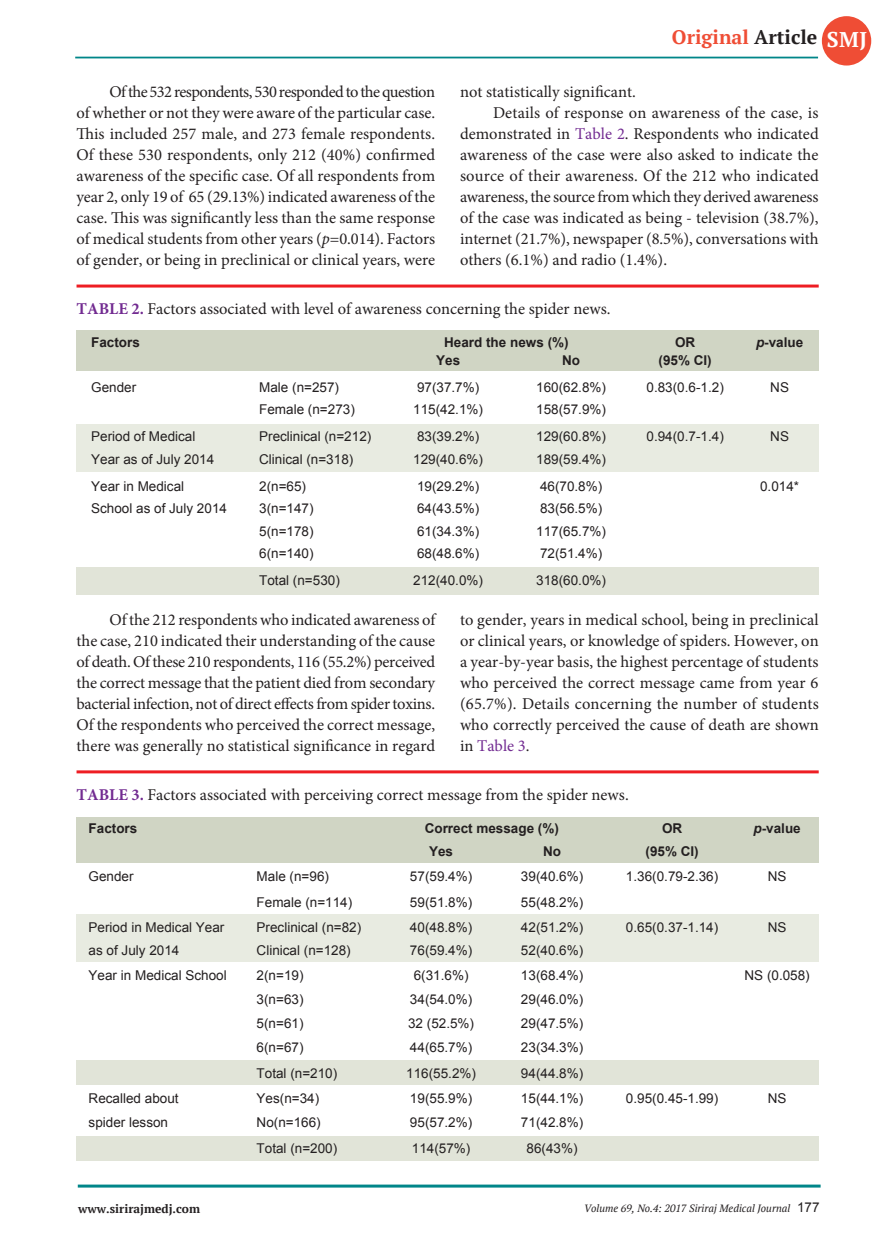
<style>
.page{position:relative;width:891px;height:1242px;background:#fff}
.page>*{position:absolute;margin:0;border:0;box-sizing:border-box;transform-origin:0 0}
.t1{font:700 19.5px "PT Serif";color:#ef4d35}
.t2{font:16.5px/21px "Minion Pro";color:#231f20;text-align:justify}
.t3{font:13.5px "Arial";color:#231f20}
.t4{font:700 13.5px "Arial";color:#231f20}
.t5{font:700 12px "PT Serif";color:#231f20}
.t6{font:italic 10.5px "PT Serif";color:#231f20}
.s1{color:#231f20}
.s2{font-size:21.3px;color:#fff}
.s3{font-style:italic}
.s4{color:#722b91}
.s5{font-weight:700;color:#722b91}
.s6{font-family:"Arial";font-style:normal;font-size:13.5px}
</style>
<div class="page">
<hr style="left:75px;top:57px;width:743px;height:1px;background:#008689">
<hr style="left:78px;top:1185px;width:743px;height:3px;background:#008689">
<div style="left:822px;top:16px;width:49px;height:50px;background:#ef4d35;border-radius:50%"></div>
<div style="left:77px;top:331px;width:742px;height:40px;background:#d0d5c4"></div>
<div style="left:77px;top:817px;width:742px;height:46px;background:#d0d5c4"></div>
<div style="left:77px;top:425px;width:742px;height:47px;background:#e8ebe1"></div>
<div style="left:77px;top:914px;width:742px;height:47px;background:#e8ebe1"></div>
<div style="left:77px;top:1061px;width:742px;height:24px;background:#e1e4d8"></div>
<div style="left:77px;top:1136px;width:742px;height:25px;background:#e1e4d8"></div>
<div style="left:77px;top:567px;width:742px;height:28px;background:#e1e4d8"></div>
<hr style="left:77px;top:285px;width:742px;height:3px;background:#ee1d23">
<hr style="left:77px;top:770px;width:742px;height:3px;background:#ee1d23">
<p class="t1" style="left:672px;top:24px;width:197px">Original <span class="s1">Article</span> <span class="s2">SMJ</span></p>
<p class="t2" style="left:77px;top:81px;width:360px;text-indent:33px">Of the 532 respondents, 530 responded to the question of whether or not they were aware of the particular case.<br>This included 257 male, and 273 female respondents.<br>Of these 530 respondents, only 212 (40%) confirmed awareness of the specific case. Of all respondents from year 2, only 19 of 65 (29.13%) indicated awareness of the case. This was significantly less than the same response of medical students from other years (<span class="s3">p</span>=0.014). Factors of gender, or being in preclinical or clinical years, were</p>
<p class="t2" style="left:460px;top:81px;width:177px">not statistically significant.</p>
<p class="t2" style="left:460px;top:102px;width:360px;text-indent:33px">Details of response on awareness of the case, is demonstrated in <span class="s4">Table 2</span>. Respondents who indicated awareness of the case were also asked to indicate the source of their awareness. Of the 212 who indicated awareness, the source from which they derived awareness of the case was indicated as being - television (38.7%), internet (21.7%), newspaper (8.5%), conversations with others (6.1%) and radio (1.4%).</p>
<p class="t2" style="left:77px;top:298px;width:536px"><span class="s5">TABLE 2.</span> Factors associated with level of awareness concerning the spider news.</p>
<p class="t4" style="left:91px;top:333px;width:50px">Factors</p>
<p class="t4" style="left:444px;top:333px;width:126px">Heard the news (%)</p>
<p class="t4" style="left:675px;top:333px;width:22px">OR</p>
<p class="t4" style="left:756px;top:333px;width:49px"><span class="s3">p</span>-value</p>
<p class="t4" style="left:436px;top:351px;width:26px">Yes</p>
<p class="t4" style="left:562px;top:351px;width:19px">No</p>
<p class="t4" style="left:659px;top:351px;width:55px">(95% CI)</p>
<p class="t3" style="left:91px;top:378px;width:47px">Gender</p>
<p class="t3" style="left:259px;top:378px;width:81px">Male (n=257)</p>
<p class="t3" style="left:417px;top:378px;width:64px">97(37.7%)</p>
<p class="t3" style="left:536px;top:378px;width:71px">160(62.8%)</p>
<p class="t3" style="left:647px;top:378px;width:79px">0.83(0.6-1.2)</p>
<p class="t3" style="left:770px;top:378px;width:20px">NS</p>
<p class="t3" style="left:259px;top:401px;width:97px">Female (n=273)</p>
<p class="t3" style="left:413px;top:401px;width:71px">115(42.1%)</p>
<p class="t3" style="left:536px;top:401px;width:71px">158(57.9%)</p>
<p class="t3" style="left:91px;top:428px;width:106px">Period of Medical</p>
<p class="t3" style="left:259px;top:428px;width:114px">Preclinical (n=212)</p>
<p class="t3" style="left:417px;top:428px;width:64px">83(39.2%)</p>
<p class="t3" style="left:536px;top:428px;width:71px">129(60.8%)</p>
<p class="t3" style="left:647px;top:428px;width:79px">0.94(0.7-1.4)</p>
<p class="t3" style="left:770px;top:428px;width:20px">NS</p>
<p class="t3" style="left:91px;top:450px;width:125px">Year as of July 2014</p>
<p class="t3" style="left:259px;top:450px;width:96px">Clinical (n=318)</p>
<p class="t3" style="left:413px;top:450px;width:71px">129(40.6%)</p>
<p class="t3" style="left:536px;top:450px;width:71px">189(59.4%)</p>
<p class="t3" style="left:91px;top:477px;width:95px">Year in Medical</p>
<p class="t3" style="left:259px;top:477px;width:48px">2(n=65)</p>
<p class="t3" style="left:417px;top:477px;width:64px">19(29.2%)</p>
<p class="t3" style="left:540px;top:477px;width:64px">46(70.8%)</p>
<p class="t3" style="left:760px;top:477px;width:41px">0.014*</p>
<p class="t3" style="left:91px;top:500px;width:137px">School as of July 2014</p>
<p class="t3" style="left:259px;top:500px;width:56px">3(n=147)</p>
<p class="t3" style="left:417px;top:500px;width:64px">64(43.5%)</p>
<p class="t3" style="left:540px;top:500px;width:64px">83(56.5%)</p>
<p class="t3" style="left:259px;top:522px;width:56px">5(n=178)</p>
<p class="t3" style="left:417px;top:522px;width:64px">61(34.3%)</p>
<p class="t3" style="left:536px;top:522px;width:71px">117(65.7%)</p>
<p class="t3" style="left:259px;top:545px;width:56px">6(n=140)</p>
<p class="t3" style="left:417px;top:545px;width:64px">68(48.6%)</p>
<p class="t3" style="left:540px;top:545px;width:64px">72(51.4%)</p>
<p class="t3" style="left:259px;top:572px;width:82px">Total (n=530)</p>
<p class="t3" style="left:413px;top:572px;width:71px">212(40.0%)</p>
<p class="t3" style="left:536px;top:572px;width:71px">318(60.0%)</p>
<p class="t2" style="left:77px;top:610px;width:360px;text-indent:33px">Of the 212 respondents who indicated awareness of the case, 210 indicated their understanding of the cause of death. Of these 210 respondents, 116 (55.2%) perceived the correct message that the patient died from secondary bacterial infection, not of direct effects from spider toxins.<br>Of the respondents who perceived the correct message, there was generally no statistical significance in regard</p>
<p class="t2" style="left:460px;top:610px;width:360px">to gender, years in medical school, being in preclinical or clinical years, or knowledge of spiders. However, on a year-by-year basis, the highest percentage of students who perceived the correct message came from year 6 (65.7%). Details concerning the number of students who correctly perceived the cause of death are shown in <span class="s4">Table 3</span>.</p>
<p class="t2" style="left:77px;top:784px;width:554px"><span class="s5">TABLE 3.</span> Factors associated with perceiving correct message from the spider news.</p>
<p class="t4" style="left:89px;top:819px;width:50px">Factors</p>
<p class="t4" style="left:425px;top:819px;width:136px">Correct message (%)</p>
<p class="t4" style="left:662px;top:819px;width:22px">OR</p>
<p class="t4" style="left:754px;top:819px;width:49px"><span class="s3">p</span>-value</p>
<p class="t4" style="left:429px;top:842px;width:26px">Yes</p>
<p class="t4" style="left:543px;top:842px;width:19px">No</p>
<p class="t4" style="left:646px;top:842px;width:55px">(95% CI)</p>
<p class="t3" style="left:89px;top:867px;width:47px">Gender</p>
<p class="t3" style="left:257px;top:867px;width:74px">Male (n=96)</p>
<p class="t3" style="left:410px;top:867px;width:64px">57(59.4%)</p>
<p class="t3" style="left:521px;top:867px;width:64px">39(40.6%)</p>
<p class="t3" style="left:626px;top:867px;width:94px">1.36(0.79-2.36)</p>
<p class="t3" style="left:768px;top:867px;width:20px">NS</p>
<p class="t3" style="left:257px;top:893px;width:97px">Female (n=114)</p>
<p class="t3" style="left:410px;top:893px;width:64px">59(51.8%)</p>
<p class="t3" style="left:521px;top:893px;width:64px">55(48.2%)</p>
<p class="t3" style="left:89px;top:918px;width:137px">Period in Medical Year</p>
<p class="t3" style="left:257px;top:918px;width:106px">Preclinical (n=82)</p>
<p class="t3" style="left:410px;top:918px;width:64px">40(48.8%)</p>
<p class="t3" style="left:521px;top:918px;width:64px">42(51.2%)</p>
<p class="t3" style="left:626px;top:918px;width:94px">0.65(0.37-1.14)</p>
<p class="t3" style="left:768px;top:918px;width:20px">NS</p>
<p class="t3" style="left:89px;top:941px;width:92px">as of July 2014</p>
<p class="t3" style="left:257px;top:941px;width:96px">Clinical (n=128)</p>
<p class="t3" style="left:410px;top:941px;width:64px">76(59.4%)</p>
<p class="t3" style="left:521px;top:941px;width:64px">52(40.6%)</p>
<p class="t3" style="left:89px;top:966px;width:140px">Year in Medical School</p>
<p class="t3" style="left:257px;top:966px;width:48px">2(n=19)</p>
<p class="t3" style="left:414px;top:966px;width:56px">6(31.6%)</p>
<p class="t3" style="left:521px;top:966px;width:64px">13(68.4%)</p>
<p class="t3" style="left:744px;top:966px;width:67px">NS (0.058)</p>
<p class="t3" style="left:257px;top:990px;width:48px">3(n=63)</p>
<p class="t3" style="left:410px;top:990px;width:64px">34(54.0%)</p>
<p class="t3" style="left:521px;top:990px;width:64px">29(46.0%)</p>
<p class="t3" style="left:257px;top:1014px;width:48px">5(n=61)</p>
<p class="t3" style="left:408px;top:1014px;width:68px">32 (52.5%)</p>
<p class="t3" style="left:521px;top:1014px;width:64px">29(47.5%)</p>
<p class="t3" style="left:257px;top:1038px;width:48px">6(n=67)</p>
<p class="t3" style="left:410px;top:1038px;width:64px">44(65.7%)</p>
<p class="t3" style="left:521px;top:1038px;width:64px">23(34.3%)</p>
<p class="t3" style="left:257px;top:1064px;width:82px">Total (n=210)</p>
<p class="t3" style="left:406px;top:1064px;width:71px">116(55.2%)</p>
<p class="t3" style="left:521px;top:1064px;width:64px">94(44.8%)</p>
<p class="t3" style="left:89px;top:1089px;width:92px">Recalled about</p>
<p class="t3" style="left:257px;top:1089px;width:64px">Yes(n=34)</p>
<p class="t3" style="left:410px;top:1089px;width:64px">19(55.9%)</p>
<p class="t3" style="left:521px;top:1089px;width:64px">15(44.1%)</p>
<p class="t3" style="left:626px;top:1089px;width:94px">0.95(0.45-1.99)</p>
<p class="t3" style="left:768px;top:1089px;width:20px">NS</p>
<p class="t3" style="left:89px;top:1113px;width:81px">spider lesson</p>
<p class="t3" style="left:257px;top:1113px;width:66px">No(n=166)</p>
<p class="t3" style="left:410px;top:1113px;width:64px">95(57.2%)</p>
<p class="t3" style="left:521px;top:1113px;width:64px">71(42.8%)</p>
<p class="t3" style="left:257px;top:1139px;width:82px">Total (n=200)</p>
<p class="t3" style="left:412px;top:1139px;width:60px">114(57%)</p>
<p class="t3" style="left:527px;top:1139px;width:53px">86(43%)</p>
<p class="t5" style="left:78px;top:1201px;width:124px">www.sirirajmedj.com</p>
<p class="t6" style="left:584px;top:1202px;width:237px">Volume 69, No.4: 2017 Siriraj Medical Journal <span class="s6">177</span></p>
</div>
